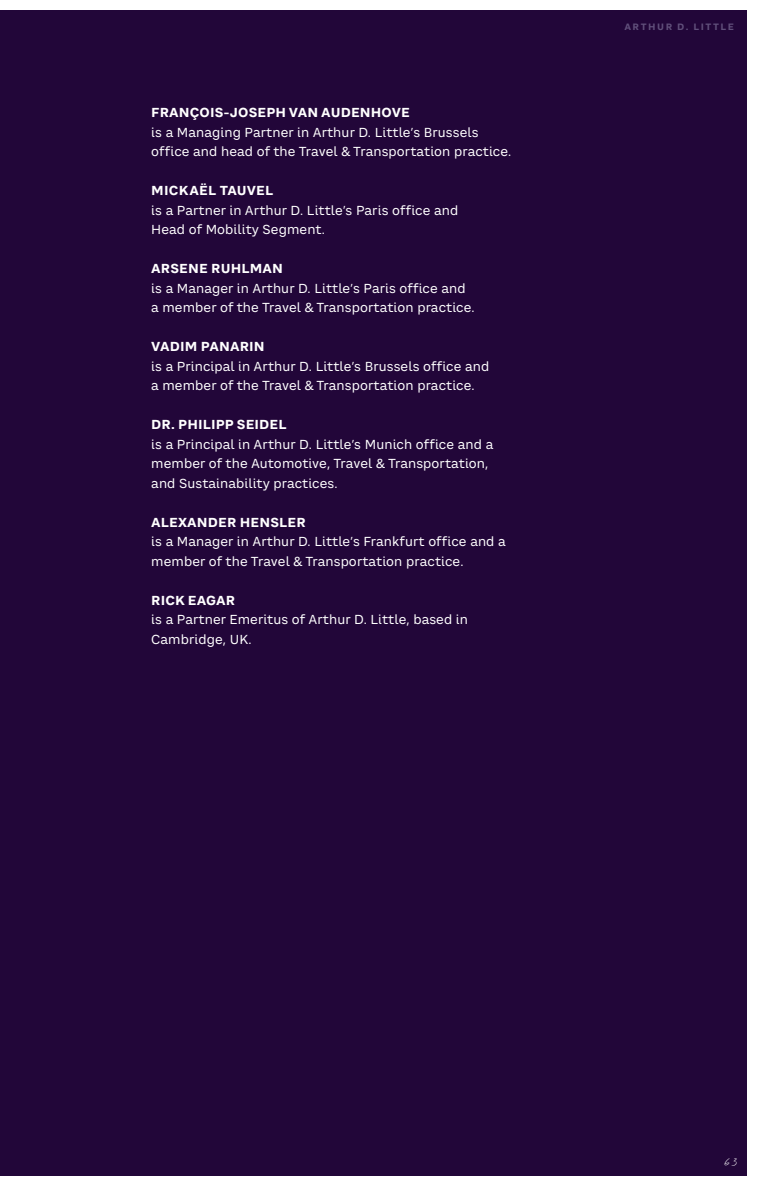
<style>
.page{position:relative;width:757px;height:1187px;background:#fff}
.page>*{position:absolute;margin:0;border:0;box-sizing:border-box;transform-origin:0 0}
.t1{font:13.5px "ADL Notes";color:#fff}
.t2{font:12.75px/19.5px "CA Saygon Text";letter-spacing:.01em;color:#fff}
.t3{font:700 12.75px "CA Saygon Text";letter-spacing:.01em;color:#fff}
.t4{font:700 9px "CA Saygon Text";letter-spacing:.17em;color:#604f7a}
</style>
<div class="page">
<div style="left:0;top:10px;width:746px;height:1165px;background:#220639"></div>
<p class="t3" style="left:151px;top:103px;width:260px">FRANÇOIS-JOSEPH VAN AUDENHOVE</p>
<p class="t2" style="left:151px;top:122px;width:362px">is a Managing Partner in Arthur D. Little’s Brussels office and head of the Travel &amp; Transportation practice.</p>
<p class="t3" style="left:151px;top:181px;width:123px">MICKAËL TAUVEL</p>
<p class="t2" style="left:151px;top:200px;width:308px">is a Partner in Arthur D. Little’s Paris office and<br>Head of Mobility Segment.</p>
<p class="t3" style="left:151px;top:259px;width:133px">ARSENE RUHLMAN</p>
<p class="t2" style="left:151px;top:278px;width:325px">is a Manager in Arthur D. Little’s Paris office and a member of the Travel &amp; Transportation practice.</p>
<p class="t3" style="left:151px;top:337px;width:115px">VADIM PANARIN</p>
<p class="t2" style="left:151px;top:356px;width:339px">is a Principal in Arthur D. Little’s Brussels office and a member of the Travel &amp; Transportation practice.</p>
<p class="t3" style="left:151px;top:415px;width:137px">DR. PHILIPP SEIDEL</p>
<p class="t2" style="left:151px;top:434px;width:343px">is a Principal in Arthur D. Little’s Munich office and a member of the Automotive, Travel &amp; Transportation, and Sustainability practices.</p>
<p class="t3" style="left:151px;top:512px;width:156px">ALEXANDER HENSLER</p>
<p class="t2" style="left:151px;top:532px;width:356px">is a Manager in Arthur D. Little’s Frankfurt office and a member of the Travel &amp; Transportation practice.</p>
<p class="t3" style="left:151px;top:590px;width:85px">RICK EAGAR</p>
<p class="t2" style="left:151px;top:610px;width:318px">is a Partner Emeritus of Arthur D. Little, based in<br>Cambridge, UK.</p>
<p class="t4" style="left:624px;top:20px;width:111px">ARTHUR D. LITTLE</p>
<p class="t1" style="left:724px;top:1152px;width:14px">63</p>
</div>
